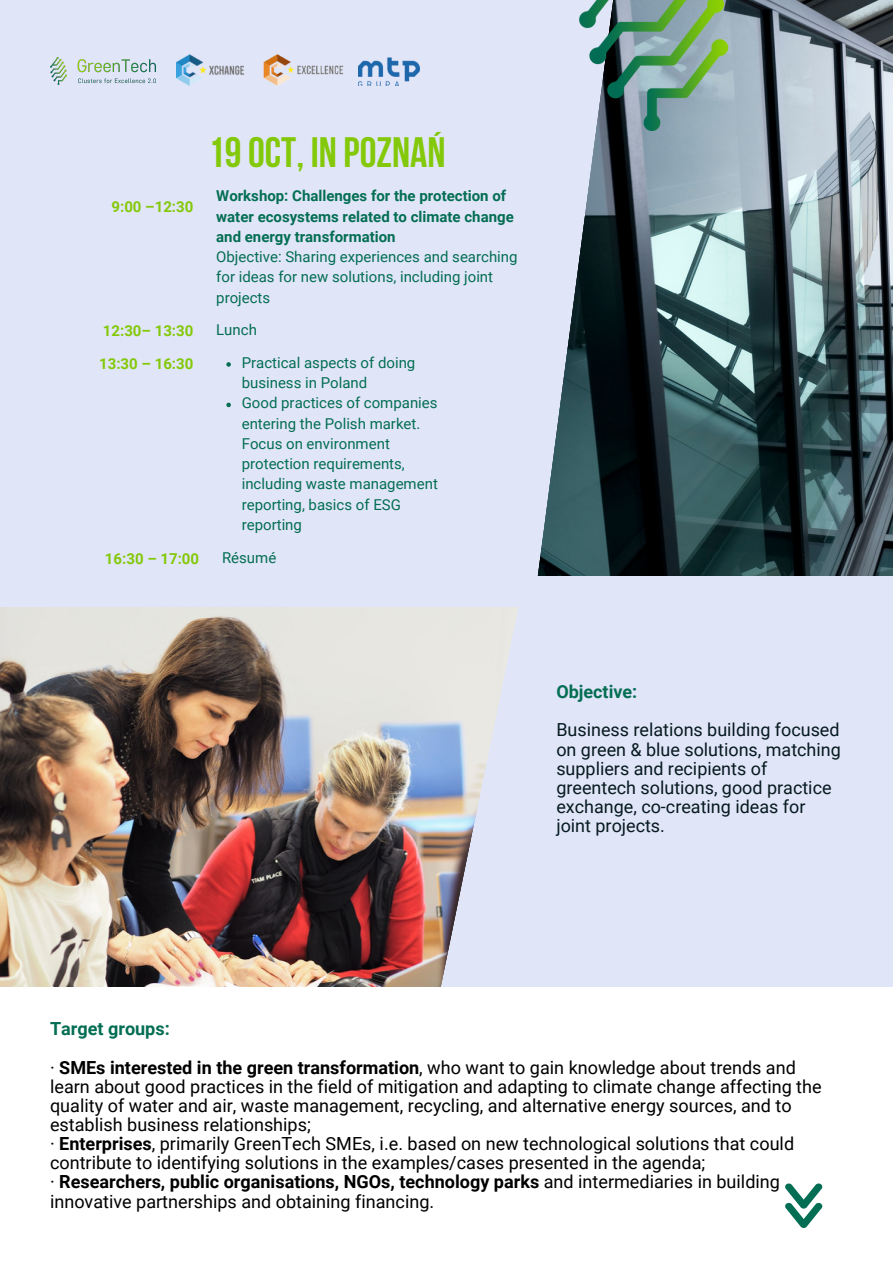
<style>
.page{position:relative;width:893px;height:1264px;background:#fff}
.page>*{position:absolute;margin:0;border:0;box-sizing:border-box;transform-origin:0 0}
.t1{font:700 42.3px "Bebas Neue";color:#83c909}
.t2{font:18px/19px "Roboto";color:#000}
.t3{font:18px/19px "Roboto";color:#061a1f}
.t4{font:700 18px "Roboto";color:#036e53}
.t5{font:15px/20.2px "Roboto";color:#036e53}
.t6{font:700 15px/20.2px "Roboto";color:#036e53}
.t7{font:700 15px "Roboto";color:#83c909}
.s1{font-weight:700}
</style>
<div class="page">
<img style="left:617px;top:0;width:275px;height:554px">
<div style="left:0;top:0;width:617px;height:607px;background:#e1e5f8"></div>
<img style="left:575px;top:0;width:193px;height:130px">
<svg style="left:343px;top:554px;width:549px;height:53px;background:#9fa9b7"></svg>
<svg style="left:226px;top:362px;width:5px;height:5px"></svg>
<svg style="left:226px;top:402px;width:5px;height:5px"></svg>
<img style="left:0;top:607px;width:432px;height:380px">
<svg style="left:432px;top:593px;width:460px;height:394px;background:#dee1f3"></svg>
<svg style="left:785px;top:1183px;width:37px;height:44px"></svg>
<img style="left:50px;top:57px;width:105px;height:27px">
<img style="left:177px;top:54px;width:66px;height:32px">
<img style="left:243px;top:50px;width:120px;height:38px">
<img style="left:359px;top:55px;width:60px;height:31px">
<p class="t7" style="left:111px;top:198px;width:83px">9:00 –12:30</p>
<p class="t7" style="left:103px;top:322px;width:92px">12:30– 13:30</p>
<p class="t1" style="left:208px;top:135px;width:239px">19OCT, IN POZNAŃ</p>
<p class="t6" style="left:216px;top:186px;width:299px">Workshop: Challenges for the protection of water ecosystems related to climate change and energy transformation</p>
<p class="t5" style="left:216px;top:247px;width:303px">Objective: Sharing experiences and searching for ideas for new solutions, including joint projects</p>
<p class="t5" style="left:216px;top:319px;width:42px">Lunch</p>
<p class="t7" style="left:99px;top:354px;width:96px">13:30 – 16:30</p>
<p class="t5" style="left:242px;top:352px;width:175px">Practical aspects of doing business in Poland</p>
<p class="t5" style="left:242px;top:393px;width:198px">Good practices of companies entering the Polish market.<br>Focus on environment protection requirements, including waste management reporting, basics of ESG reporting</p>
<p class="t7" style="left:105px;top:550px;width:96px">16:30 – 17:00</p>
<p class="t5" style="left:222px;top:547px;width:56px">Résumé</p>
<p class="t4" style="left:556px;top:681px;width:82px">Objective:</p>
<p class="t3" style="left:556px;top:720px;width:286px">Business relations building focused on green &amp; blue solutions, matching suppliers and recipients of greentech solutions, good practice exchange, co-creating ideas for joint projects.</p>
<p class="t4" style="left:50px;top:1018px;width:121px">Target groups:</p>
<p class="t2" style="left:50px;top:1057px;width:773px">· <span class="s1">SMEs interested in the green transformation</span>, who want to gain knowledge about trends and learn about good practices in the field of mitigation and adapting to climate change affecting the quality of water and air, waste management, recycling, and alternative energy sources, and to establish business relationships;</p>
<p class="t2" style="left:50px;top:1134px;width:745px">· <span class="s1">Enterprises</span>, primarily GreenTech SMEs, i.e. based on new technological solutions that could contribute to identifying solutions in the examples/cases presented in the agenda;</p>
<p class="t2" style="left:50px;top:1172px;width:731px">· <span class="s1">Researchers, public organisations, NGOs, technology parks</span> and intermediaries in building innovative partnerships and obtaining financing.</p>
</div>
